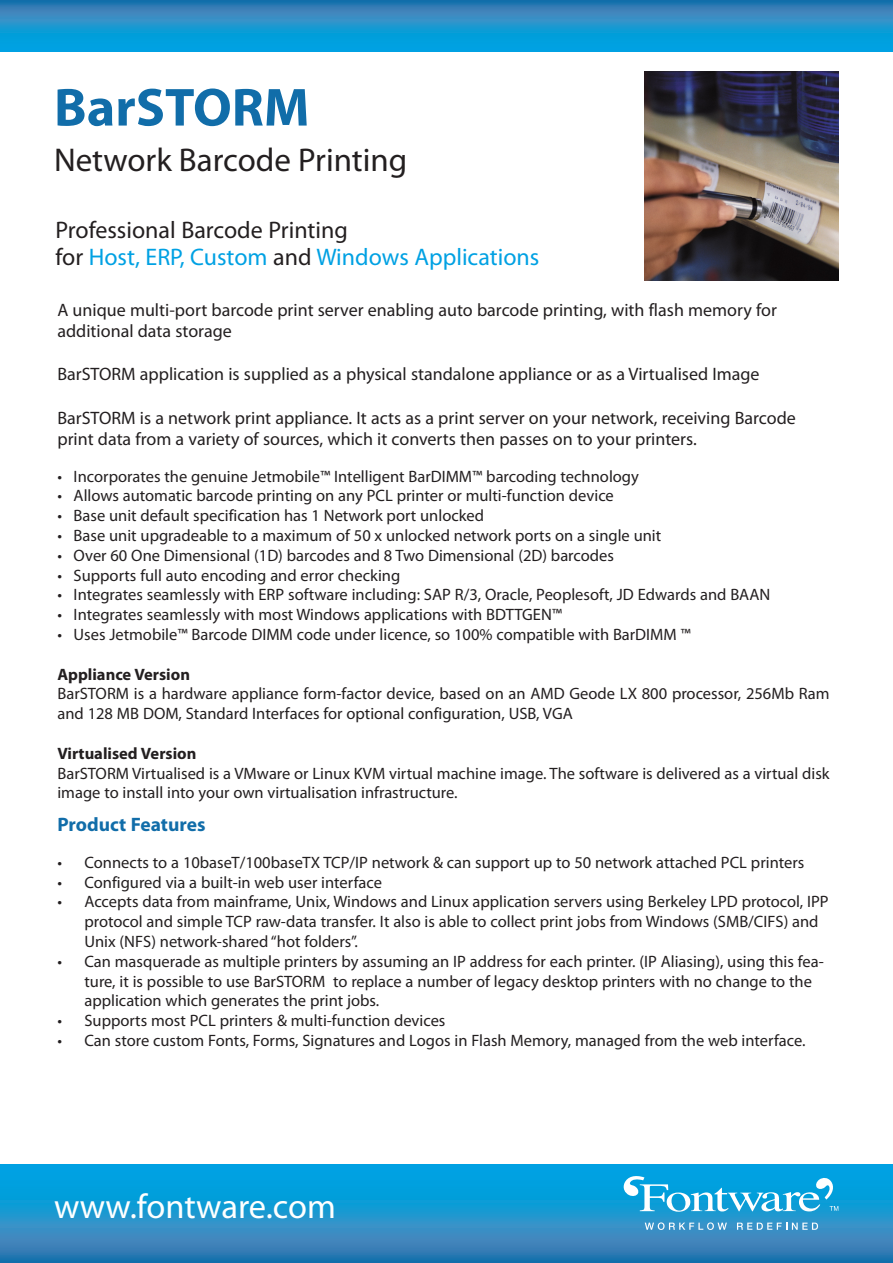
<style>
.page{position:relative;width:893px;height:1263px;background:#fff}
.page>*{position:absolute;margin:0;border:0;box-sizing:border-box;transform-origin:0 0}
.t1{font:700 54px "Myriad Pro";color:#116da9}
.t2{font:34.5px "Myriad Pro";color:#fff}
.t3{font:33px "Myriad Pro";color:#231f20}
.t4{font:24px "Myriad Pro";color:#00a1e3}
.t5{font:24px "Myriad Pro";color:#231f20}
.t6{font:700 19.5px "Myriad Pro";color:#116da9}
.t7{font:18px/21.6px "Myriad Pro";color:#231f20}
.t8{font:16.5px/19.8px "Myriad Pro";color:#231f20}
.t9{font:700 16.5px "Myriad Pro";color:#231f20}
.s1{color:#231f20}
</style>
<div class="page">
<svg style="left:0;top:1164px;width:893px;height:99px;background:#1c91cb"></svg>
<svg style="left:0;top:0;width:893px;height:51px;background:#1b91cc"></svg>
<svg style="left:624px;top:1176px;width:214px;height:36px"></svg>
<svg style="left:645px;top:1222px;width:82px;height:8px"></svg>
<svg style="left:737px;top:1222px;width:81px;height:8px"></svg>
<img style="left:645px;top:71px;width:194px;height:210px">
<p class="t1" style="left:54px;top:72px;width:257px">BarSTORM</p>
<p class="t3" style="left:54px;top:139px;width:355px">Network Barcode Printing</p>
<p class="t5" style="left:56px;top:215px;width:294px">Professional Barcode Printing</p>
<p class="t4" style="left:56px;top:242px;width:485px"><span class="s1">for</span> Host, ERP, Custom <span class="s1">and</span> Windows Applications</p>
<p class="t7" style="left:57px;top:299px;width:721px">A unique multi-port barcode print server enabling auto barcode printing, with flash memory for additional data storage</p>
<p class="t7" style="left:57px;top:363px;width:704px">BarSTORM application is supplied as a physical standalone appliance or as a Virtualised Image</p>
<p class="t7" style="left:57px;top:407px;width:740px">BarSTORM is a network print appliance. It acts as a print server on your network, receiving Barcode print data from a variety of sources, which it converts then passes on to your printers.</p>
<p class="t8" style="left:57px;top:466px;width:583px">• Incorporates the genuine Jetmobile™ Intelligent BarDIMM™ barcoding technology</p>
<p class="t8" style="left:57px;top:486px;width:558px">• Allows automatic barcode printing on any PCL printer or multi-function device</p>
<p class="t8" style="left:57px;top:505px;width:428px">• Base unit default specification has 1 Network port unlocked</p>
<p class="t8" style="left:57px;top:525px;width:605px">• Base unit upgradeable to a maximum of 50 x unlocked network ports on a single unit</p>
<p class="t8" style="left:57px;top:545px;width:558px">• Over 60 One Dimensional (1D) barcodes and 8 Two Dimensional (2D) barcodes</p>
<p class="t8" style="left:57px;top:565px;width:344px">• Supports full auto encoding and error checking</p>
<p class="t8" style="left:57px;top:585px;width:714px">• Integrates seamlessly with ERP software including: SAP R/3, Oracle, Peoplesoft, JD Edwards and BAAN</p>
<p class="t8" style="left:57px;top:604px;width:506px">• Integrates seamlessly with most Windows applications with BDTTGEN™</p>
<p class="t8" style="left:57px;top:624px;width:635px">• Uses Jetmobile™ Barcode DIMM code under licence, so 100% compatible with BarDIMM ™</p>
<p class="t9" style="left:57px;top:663px;width:134px">Appliance Version</p>
<p class="t8" style="left:57px;top:684px;width:774px">BarSTORM is a hardware appliance form-factor device, based on an AMD Geode LX 800 processor, 256Mb Ram and 128 MB DOM, Standard Interfaces for optional configuration, USB, VGA</p>
<p class="t9" style="left:57px;top:742px;width:141px">Virtualised Version</p>
<p class="t8" style="left:57px;top:763px;width:774px">BarSTORM Virtualised is a VMware or Linux KVM virtual machine image. The software is delivered as a virtual disk image to install into your own virtualisation infrastructure.</p>
<p class="t6" style="left:57px;top:812px;width:150px">Product Features</p>
<p class="t8" style="left:57px;top:852px;width:748px">• Connects to a 10baseT/100baseTX TCP/IP network &amp; can support up to 50 network attached PCL printers</p>
<p class="t8" style="left:57px;top:872px;width:326px">• Configured via a built-in web user interface</p>
<p class="t8" style="left:84px;top:892px;width:746px;text-indent:-27px">• Accepts data from mainframe, Unix, Windows and Linux application servers using Berkeley LPD protocol, IPP protocol and simple TCP raw-data transfer. It also is able to collect print jobs from Windows (SMB/CIFS) and<br>Unix (NFS) network-shared “hot folders”.</p>
<p class="t8" style="left:84px;top:951px;width:741px;text-indent:-27px">• Can masquerade as multiple printers by assuming an IP address for each printer. (IP Aliasing), using this fea&shy;ture, it is possible to use BarSTORM to replace a number of legacy desktop printers with no change to the application which generates the print jobs.</p>
<p class="t8" style="left:57px;top:1010px;width:390px">• Supports most PCL printers &amp; multi-function devices</p>
<p class="t8" style="left:57px;top:1030px;width:750px">• Can store custom Fonts, Forms, Signatures and Logos in Flash Memory, managed from the web interface.</p>
<p class="t2" style="left:54px;top:1185px;width:283px">www.fontware.com</p>
</div>
